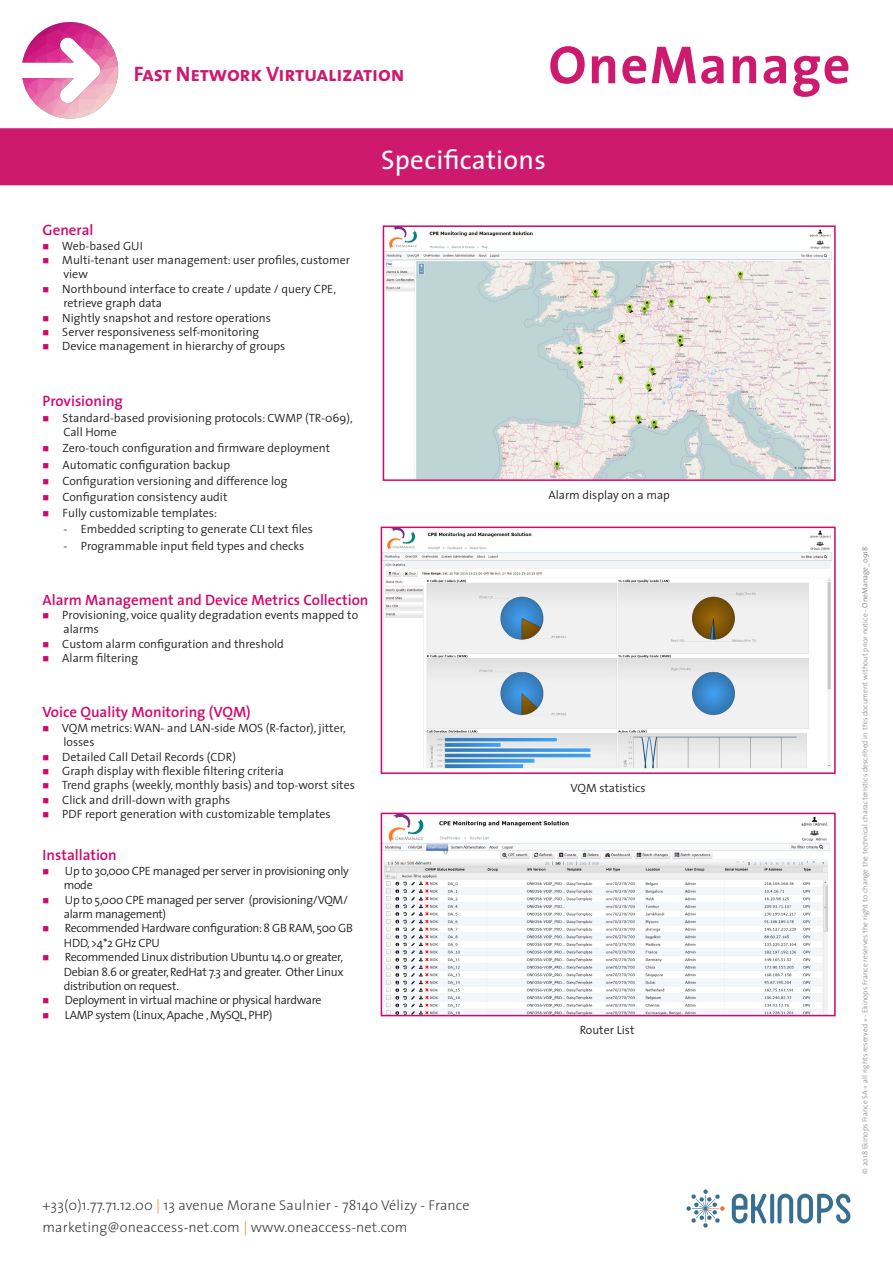
<style>
.page{position:relative;width:893px;height:1263px;background:#fff}
.page>*{position:absolute;margin:0;border:0;box-sizing:border-box;transform-origin:0 0}
.t1{font:700 54px "The Sans";letter-spacing:.03em;color:#ce1a6e}
.TEXTE_COURANT{font:27px "The Sans";letter-spacing:.01em;color:#fff}
.TEXTE_COURANT-2{font:21px "The Sans Bold Caps";letter-spacing:-.01em;color:#ce1a6e}
.t2{font:600 15px "The Sans";color:#d2086c}
.t3{font:300 14.25px "The Sans";letter-spacing:.01em;color:#3e3e3f}
.t4{font:300 12px/14.4px "The Sans";color:#231f20}
.t5{font:300 12px/14.4px "The Sans";letter-spacing:-.025em;color:#231f20}
.TEXTE_COURANT-3{font:300 7.5px "The Sans";letter-spacing:.01em;color:#808285}
.s1{color:#d2086c}
.s2{color:#f58220}
.s3{font-style:inherit}
</style>
<div class="page">
<div style="left:0;top:128px;width:893px;height:57px;background:#ce1a6e"></div>
<img style="left:22px;top:22px;width:96px;height:97px">
<img style="left:386px;top:228px;width:446px;height:250px">
<div style="left:383px;top:225px;width:453px;height:256px;border:2px solid #d2086c"></div>
<img style="left:384px;top:530px;width:448px;height:239px">
<div style="left:381px;top:527px;width:455px;height:247px;border:2px solid #d2086c"></div>
<img style="left:384px;top:816px;width:446px;height:197px">
<div style="left:381px;top:813px;width:455px;height:203px;border:2px solid #d2086c"></div>
<svg style="left:732px;top:1194px;width:118px;height:29px"></svg>
<svg style="left:686px;top:1189px;width:39px;height:38px"></svg>
<p class="TEXTE_COURANT-2" style="left:134px;top:61px;width:272px">Fast Network Virtualization</p>
<p class="t1" style="left:548px;top:30px;width:303px">OneManage</p>
<p class="TEXTE_COURANT" style="left:381px;top:142px;width:166px">Specifications</p>
<p class="t2" style="left:43px;top:221px;width:52px">General</p>
<p class="t4" style="left:43px;top:238px;width:102px"><span class="s1">■</span> Web-based GUI</p>
<p class="t4" style="left:63px;top:253px;width:288px;text-indent:-21px"><span class="s1">■</span> Multi-tenant user management: user profiles, customer view</p>
<p class="t4" style="left:63px;top:282px;width:274px;text-indent:-21px"><span class="s1">■</span> Northbound interface to create / update / query CPE, retrieve graph data</p>
<p class="t4" style="left:43px;top:310px;width:230px"><span class="s1">■</span> Nightly snapshot and restore operations</p>
<p class="t4" style="left:43px;top:325px;width:218px"><span class="s1">■</span> Server responsiveness self-monitoring</p>
<p class="t4" style="left:43px;top:339px;width:244px"><span class="s1">■</span> Device management in hierarchy of groups</p>
<p class="t2" style="left:43px;top:391px;width:82px">Provisioning</p>
<p class="t4" style="left:63px;top:411px;width:291px;text-indent:-21px"><span class="s1">■</span> Standard-based provisioning protocols: CWMP (TR-069),<br>Call Home</p>
<p class="t4" style="left:43px;top:441px;width:289px"><span class="s1">■</span> Zero-touch configuration and firmware deployment</p>
<p class="t4" style="left:43px;top:457px;width:189px"><span class="s1">■</span> Automatic configuration backup</p>
<p class="t4" style="left:43px;top:474px;width:246px"><span class="s1">■</span> Configuration versioning and difference log</p>
<p class="t4" style="left:43px;top:490px;width:186px"><span class="s1">■</span> Configuration consistency audit</p>
<p class="t4" style="left:43px;top:506px;width:176px"><span class="s1">■</span> Fully customizable templates:</p>
<p class="t4" style="left:63px;top:522px;width:251px">- Embedded scripting to generate CLI text files</p>
<p class="t4" style="left:63px;top:538px;width:242px">- Programmable input field types and checks</p>
<p class="t2" style="left:43px;top:590px;width:328px">Alarm Management and Device Metrics Collection</p>
<p class="t4" style="left:63px;top:608px;width:296px;text-indent:-21px"><span class="s1">■</span> Provisioning, voice quality degradation events mapped to alarms</p>
<p class="t4" style="left:43px;top:637px;width:243px"><span class="s1">■</span> Custom alarm configuration and threshold</p>
<p class="t4" style="left:43px;top:651px;width:97px"><span class="s1">■</span> Alarm filtering</p>
<p class="t2" style="left:43px;top:703px;width:210px">Voice Quality Monitoring (VQM)</p>
<p class="t4" style="left:63px;top:720px;width:284px;text-indent:-21px"><span class="s1">■</span> VQM metrics: WAN- and LAN-side MOS (R-factor), jitter, losses</p>
<p class="t4" style="left:43px;top:749px;width:195px"><span class="s1">■</span> Detailed Call Detail Records (CDR)</p>
<p class="t4" style="left:43px;top:764px;width:243px"><span class="s1">■</span> Graph display with flexible filtering criteria</p>
<p class="t4" style="left:43px;top:778px;width:314px"><span class="s1">■</span> Trend graphs (weekly, monthly basis) and top-worst sites</p>
<p class="t4" style="left:43px;top:792px;width:189px"><span class="s1">■</span> Click and drill-down with graphs</p>
<p class="t4" style="left:43px;top:807px;width:290px"><span class="s1">■</span> PDF report generation with customizable templates</p>
<p class="t2" style="left:43px;top:846px;width:76px">Installation</p>
<p class="t5" style="left:64px;top:864px;width:287px;text-indent:-21px"><span class="s1">■</span> Up to 30,000 CPE managed per server in provisioning only mode</p>
<p class="t5" style="left:64px;top:892px;width:286px;text-indent:-21px"><span class="s1">■</span> Up to 5,000 CPE managed per server (provisioning/VQM/ alarm management)</p>
<p class="t5" style="left:64px;top:921px;width:291px;text-indent:-21px"><span class="s1">■</span> Recommended Hardware configuration: 8 GB RAM, 500 GB<br>HDD, &gt;4*2 GHz CPU</p>
<p class="t4" style="left:64px;top:950px;width:281px;text-align:justify;text-indent:-21px"><span class="s1">■</span> Recommended Linux distribution Ubuntu 14.0 or greater, Debian 8.6 or greater, RedHat 7.3 and greater. Other Linux distribution on request.</p>
<p class="t5" style="left:43px;top:993px;width:281px"><span class="s1">■</span> Deployment in virtual machine or physical hardware</p>
<p class="t5" style="left:43px;top:1008px;width:231px"><span class="s1">■</span> LAMP system (Linux, Apache , MySQL, PHP)</p>
<p class="t4" style="left:548px;top:487px;width:123px">Alarm display on a map</p>
<p class="t4" style="left:571px;top:780px;width:76px">VQM statistics</p>
<p class="t4" style="left:580px;top:1023px;width:56px">Router List</p>
<p class="t3" style="left:43px;top:1196px;width:429px">+33(0)1.77.71.12.00 <span class="s2">|</span> 13 avenue Morane Saulnier - 78140 Vélizy - France</p>
<p class="t3" style="left:43px;top:1218px;width:367px">marketing@oneaccess-net.com <span class="s2">|</span> www.oneaccess-net.com</p>
<p class="TEXTE_COURANT-3" style="left:860px;top:1174px;width:628px;rotate:-90deg">© 2018 Ekinops France SA « all rights reserved » - Ekinops France reserves the right to change the technical characteristics described in this document without prior notice <span class="s3">- OneManage_0918</span></p>
</div>
